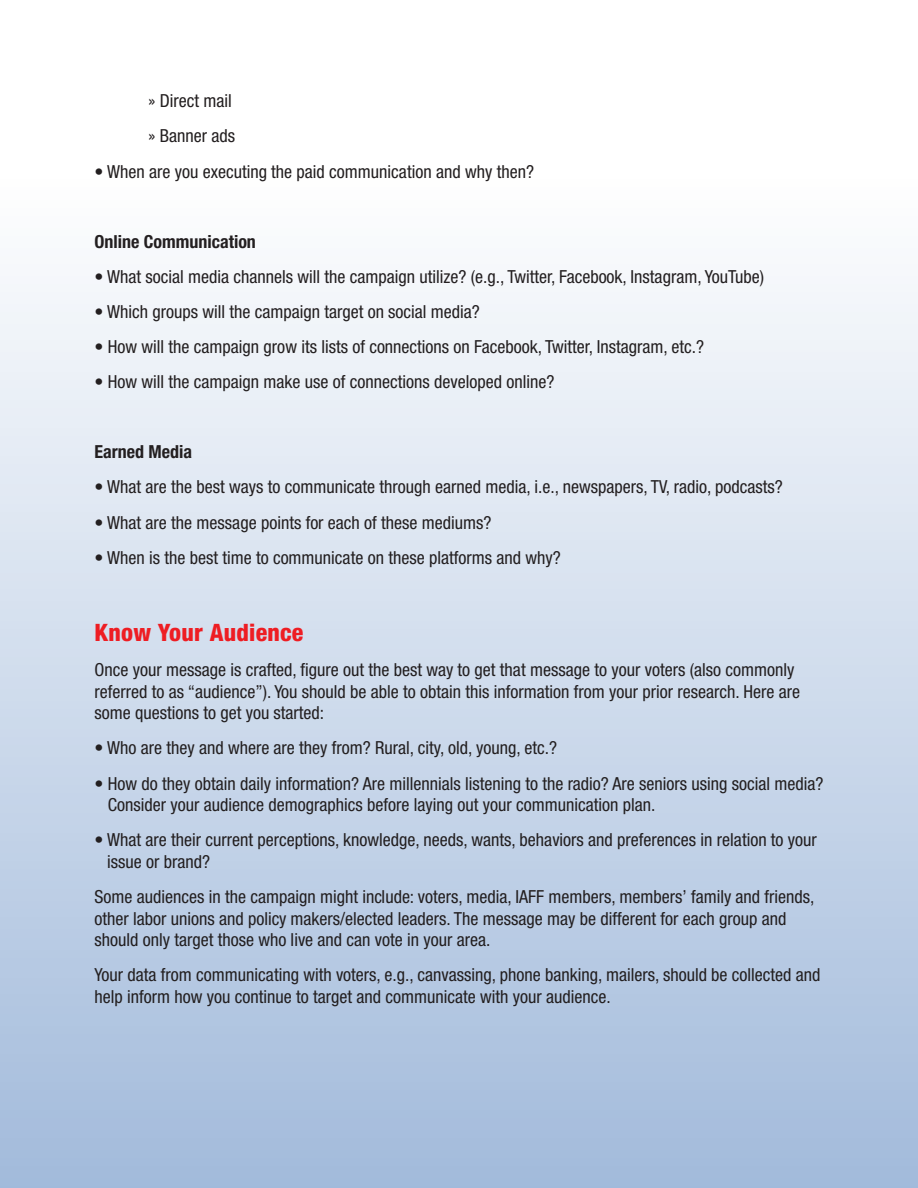
<style>
.page{position:relative;width:918px;height:1188px;background:#fff}
.page>*{position:absolute;margin:0;border:0;box-sizing:border-box;transform-origin:0 0}
.t1{font:800 condensed 24px "Helvetica Neue LT Std";letter-spacing:.01em;color:#ee1d23}
.t2{font:condensed 18px/21.6px "Helvetica Neue LT Std";color:#231f20}
.t3{font:700 condensed 18px "Helvetica Neue LT Std";color:#231f20}
</style>
<div class="page">
<div style="left:0;top:175px;width:918px;height:1013px;background:linear-gradient(to bottom,#fefefe,#a2badb)"></div>
<p class="t2" style="left:148px;top:83px;width:88px;line-height:35.1px">» Direct mail » Banner ads</p>
<p class="t2" style="left:94px;top:160px;width:441px">• When are you executing the paid communication and why then?</p>
<p class="t3" style="left:94px;top:230px;width:163px">Online Communication</p>
<p class="t2" style="left:94px;top:266px;width:671px">• What social media channels will the campaign utilize? (e.g., Twitter, Facebook, Instagram, YouTube)</p>
<p class="t2" style="left:94px;top:301px;width:387px">• Which groups will the campaign target on social media?</p>
<p class="t2" style="left:94px;top:336px;width:611px">• How will the campaign grow its lists of connections on Facebook, Twitter, Instagram, etc.?</p>
<p class="t2" style="left:94px;top:371px;width:461px">• How will the campaign make use of connections developed online?</p>
<p class="t3" style="left:94px;top:441px;width:99px">Earned Media</p>
<p class="t2" style="left:94px;top:476px;width:690px">• What are the best ways to communicate through earned media, i.e., newspapers, TV, radio, podcasts?</p>
<p class="t2" style="left:94px;top:511px;width:399px">• What are the message points for each of these mediums?</p>
<p class="t2" style="left:94px;top:546px;width:468px">• When is the best time to communicate on these platforms and why?</p>
<h1 class="t1" style="left:94px;top:618px;width:211px">Know Your Audience</h1>
<p class="t2" style="left:94px;top:659px;width:707px">Once your message is crafted, figure out the best way to get that message to your voters (also commonly referred to as “audience”). You should be able to obtain this information from your prior research. Here are some questions to get you started:</p>
<p class="t2" style="left:94px;top:737px;width:464px">• Who are they and where are they from? Rural, city, old, young, etc.?</p>
<p class="t2" style="left:108px;top:772px;width:717px;text-indent:-13px">• How do they obtain daily information? Are millennials listening to the radio? Are seniors using social media?<br>Consider your audience demographics before laying out your communication plan.</p>
<p class="t2" style="left:107px;top:829px;width:711px;text-indent:-13px">• What are their current perceptions, knowledge, needs, wants, behaviors and preferences in relation to your issue or brand?</p>
<p class="t2" style="left:94px;top:886px;width:722px">Some audiences in the campaign might include: voters, media, IAFF members, members’ family and friends, other labor unions and policy makers/elected leaders. The message may be different for each group and should only target those who live and can vote in your area.</p>
<p class="t2" style="left:94px;top:964px;width:728px">Your data from communicating with voters, e.g., canvassing, phone banking, mailers, should be collected and help inform how you continue to target and communicate with your audience.</p>
</div>
